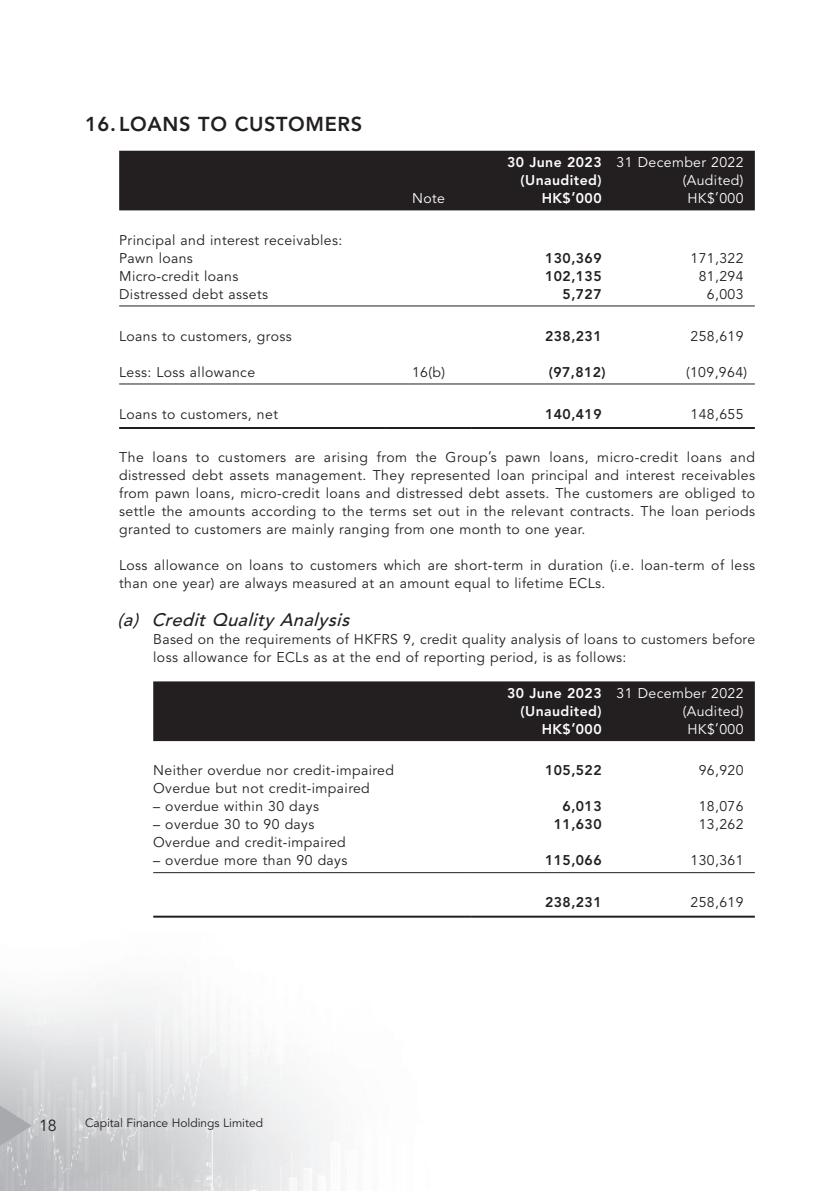
<style>
.page{position:relative;width:840px;height:1191px;background:#fff}
.page>*{position:absolute;margin:0;border:0;box-sizing:border-box;transform-origin:0 0}
.Heading_1{font:800 20px "Avenir LT Std";letter-spacing:.03em;color:#231f20}
.Heading_2{font:italic 500 18px "Avenir LT Std";color:#231f20}
.t1{font:16px "Avenir LT Std";color:#231f20}
.Body_Text{font:14px/18px "Avenir LT Std";letter-spacing:.03em;color:#231f20}
.Body_Text-2{font:800 14px "Avenir LT Std";letter-spacing:.03em;color:#231f20}
.Body_Text-3{font:14px "Avenir LT Std";letter-spacing:.03em;color:#fff}
.Body_Text-4{font:800 14px "Avenir LT Std";letter-spacing:.03em;color:#fff}
.t2{font:12px "Avenir LT Std";color:#231f20}
</style>
<div class="page">
<img style="left:0;top:170px;width:755px;height:1021px">
<svg style="left:0;top:1094px;width:32px;height:62px;background:#babbbe"></svg>
<div style="left:119px;top:151px;width:635px;height:59px;background:#231f20"></div>
<hr style="left:119px;top:305px;width:267px;height:1px;background:#231f20">
<hr style="left:386px;top:305px;width:85px;height:1px;background:#231f20">
<hr style="left:471px;top:305px;width:141px;height:1px;background:#231f20">
<hr style="left:612px;top:305px;width:142px;height:1px;background:#231f20">
<hr style="left:119px;top:383px;width:267px;height:1px;background:#231f20">
<hr style="left:386px;top:383px;width:85px;height:1px;background:#231f20">
<hr style="left:471px;top:383px;width:141px;height:1px;background:#231f20">
<hr style="left:612px;top:383px;width:142px;height:1px;background:#231f20">
<hr style="left:119px;top:427px;width:267px;height:2px;background:#231f20">
<hr style="left:386px;top:427px;width:85px;height:2px;background:#231f20">
<hr style="left:471px;top:427px;width:141px;height:2px;background:#231f20">
<hr style="left:612px;top:427px;width:142px;height:2px;background:#231f20">
<div style="left:153px;top:681px;width:601px;height:60px;background:#231f20"></div>
<hr style="left:153px;top:872px;width:318px;height:1px;background:#231f20">
<hr style="left:471px;top:872px;width:141px;height:1px;background:#231f20">
<hr style="left:612px;top:872px;width:142px;height:1px;background:#231f20">
<hr style="left:153px;top:915px;width:318px;height:2px;background:#231f20">
<hr style="left:471px;top:915px;width:141px;height:2px;background:#231f20">
<hr style="left:612px;top:915px;width:142px;height:2px;background:#231f20">
<p class="Heading_1" style="left:85px;top:112px;width:278px">16. LOANS TO CUSTOMERS</p>
<p class="Body_Text-4" style="left:506px;top:154px;width:96px">30 June 2023</p>
<p class="Body_Text-3" style="left:616px;top:154px;width:128px">31 December 2022</p>
<p class="Body_Text-4" style="left:520px;top:172px;width:82px">(Unaudited)</p>
<p class="Body_Text-3" style="left:682px;top:172px;width:62px">(Audited)</p>
<p class="Body_Text-3" style="left:412px;top:190px;width:34px">Note</p>
<p class="Body_Text-4" style="left:541px;top:190px;width:61px">HK$’000</p>
<p class="Body_Text-3" style="left:687px;top:190px;width:58px">HK$’000</p>
<p class="Body_Text" style="left:119px;top:231px;width:224px">Principal and interest receivables:</p>
<p class="Body_Text" style="left:119px;top:249px;width:75px">Pawn loans</p>
<p class="Body_Text-2" style="left:545px;top:250px;width:58px">130,369</p>
<p class="Body_Text" style="left:690px;top:249px;width:54px">171,322</p>
<p class="Body_Text" style="left:119px;top:267px;width:121px">Micro-credit loans</p>
<p class="Body_Text-2" style="left:545px;top:268px;width:58px">102,135</p>
<p class="Body_Text" style="left:698px;top:267px;width:46px">81,294</p>
<p class="Body_Text" style="left:119px;top:285px;width:150px">Distressed debt assets</p>
<p class="Body_Text-2" style="left:562px;top:286px;width:40px">5,727</p>
<p class="Body_Text" style="left:706px;top:285px;width:38px">6,003</p>
<p class="Body_Text" style="left:119px;top:327px;width:174px">Loans to customers, gross</p>
<p class="Body_Text-2" style="left:545px;top:328px;width:58px">238,231</p>
<p class="Body_Text" style="left:690px;top:327px;width:54px">258,619</p>
<p class="Body_Text" style="left:119px;top:363px;width:137px">Less: Loss allowance</p>
<p class="Body_Text" style="left:412px;top:363px;width:34px">16(b)</p>
<p class="Body_Text-2" style="left:548px;top:364px;width:58px">(97,812)</p>
<p class="Body_Text" style="left:685px;top:363px;width:63px">(109,964)</p>
<p class="Body_Text" style="left:119px;top:405px;width:160px">Loans to customers, net</p>
<p class="Body_Text-2" style="left:545px;top:406px;width:58px">140,419</p>
<p class="Body_Text" style="left:690px;top:405px;width:54px">148,655</p>
<p class="Body_Text" style="left:119px;top:448px;width:637px;text-align:justify">The loans to customers are arising from the Group’s pawn loans, micro-credit loans and distressed debt assets management. They represented loan principal and interest receivables from pawn loans, micro-credit loans and distressed debt assets. The customers are obliged to settle the amounts according to the terms set out in the relevant contracts. The loan periods granted to customers are mainly ranging from one month to one year.</p>
<p class="Body_Text" style="left:119px;top:556px;width:637px">Loss allowance on loans to customers which are short-term in duration (i.e. loan-term of less than one year) are always measured at an amount equal to lifetime ECLs.</p>
<p class="Heading_2" style="left:117px;top:609px;width:239px">(a) CreditQualityAnalysis</p>
<p class="Body_Text" style="left:153px;top:630px;width:603px">Based on the requirements of HKFRS 9, credit quality analysis of loans to customers before loss allowance for ECLs as at the end of reporting period, is as follows:</p>
<p class="Body_Text-4" style="left:506px;top:684px;width:96px">30 June 2023</p>
<p class="Body_Text-3" style="left:616px;top:685px;width:128px">31 December 2022</p>
<p class="Body_Text-4" style="left:520px;top:702px;width:82px">(Unaudited)</p>
<p class="Body_Text-3" style="left:682px;top:703px;width:62px">(Audited)</p>
<p class="Body_Text-4" style="left:541px;top:720px;width:61px">HK$’000</p>
<p class="Body_Text-3" style="left:687px;top:721px;width:58px">HK$’000</p>
<p class="Body_Text" style="left:153px;top:762px;width:242px">Neither overdue nor credit-impaired</p>
<p class="Body_Text-2" style="left:545px;top:762px;width:58px">105,522</p>
<p class="Body_Text" style="left:698px;top:762px;width:46px">96,920</p>
<p class="Body_Text" style="left:153px;top:780px;width:218px">Overdue but not credit-impaired</p>
<p class="Body_Text" style="left:153px;top:798px;width:167px">– overdue within 30 days</p>
<p class="Body_Text-2" style="left:562px;top:798px;width:40px">6,013</p>
<p class="Body_Text" style="left:698px;top:798px;width:46px">18,076</p>
<p class="Body_Text" style="left:153px;top:816px;width:163px">– overdue 30 to 90 days</p>
<p class="Body_Text-2" style="left:553px;top:816px;width:49px">11,630</p>
<p class="Body_Text" style="left:698px;top:816px;width:46px">13,262</p>
<p class="Body_Text" style="left:153px;top:834px;width:194px">Overdue and credit-impaired</p>
<p class="Body_Text" style="left:153px;top:852px;width:195px">– overdue more than 90 days</p>
<p class="Body_Text-2" style="left:545px;top:852px;width:58px">115,066</p>
<p class="Body_Text" style="left:690px;top:852px;width:54px">130,361</p>
<p class="Body_Text-2" style="left:545px;top:894px;width:58px">238,231</p>
<p class="Body_Text" style="left:690px;top:894px;width:54px">258,619</p>
<p class="t1" style="left:39px;top:1115px;width:19px">18</p>
<p class="t2" style="left:85px;top:1116px;width:179px">Capital Finance Holdings Limited</p>
</div>
